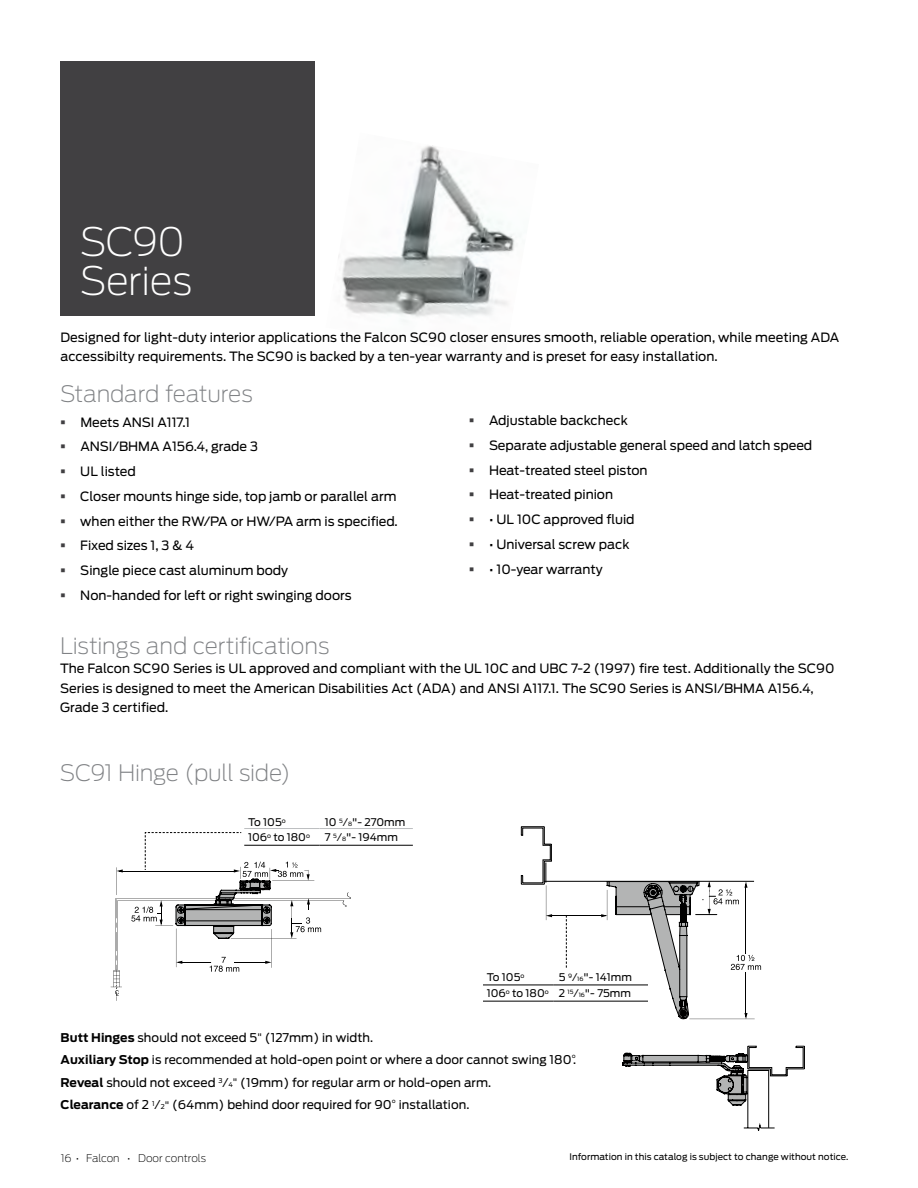
<style>
.page{position:relative;width:918px;height:1188px;background:#fff}
.page>*{position:absolute;margin:0;border:0;box-sizing:border-box;transform-origin:0 0}
.t1{font:200 39px/39px "Antenna";letter-spacing:-.015em;color:#fff}
.t2{font:200 22.5px "Antenna";letter-spacing:-.01em;color:#808285}
.t3{font:12.75px/19.5px "Antenna";color:#000}
.t4{font:12px/22.5px "Antenna";letter-spacing:.005em;color:#000}
.t5{font:10.5px/16.2px "Antenna";color:#000;text-align:right}
.t6{font:200 10.5px "Antenna";color:#000}
.t7{font:9px "Antenna";letter-spacing:.005em;color:#000}
.s1{color:#414042}
.s2{font-size:5.7px}
.s3{font-weight:700}
.s4{font-size:9px}
.s5{font-size:6.6px}
</style>
<div class="page">
<img style="left:338px;top:145px;width:177px;height:177px">
<hr style="left:545px;top:881px;width:209px;height:1px;background:#000">
<hr style="left:551px;top:916px;width:55px;height:1px;background:#000">
<svg style="left:521px;top:827px;width:31px;height:93px"></svg>
<svg style="left:601px;top:880px;width:160px;height:140px"></svg>
<svg style="left:111px;top:832px;width:240px;height:169px"></svg>
<svg style="left:566px;top:915px;width:1px;height:53px"></svg>
<hr style="left:244px;top:828px;width:75px;height:1px;background:#bcbec0">
<hr style="left:319px;top:828px;width:94px;height:1px;background:#bcbec0">
<hr style="left:244px;top:845px;width:75px;height:1px;background:#000">
<hr style="left:319px;top:845px;width:94px;height:1px;background:#000">
<hr style="left:483px;top:985px;width:71px;height:1px;background:#000">
<hr style="left:554px;top:985px;width:94px;height:1px;background:#000">
<hr style="left:483px;top:1001px;width:71px;height:1px;background:#000">
<hr style="left:554px;top:1001px;width:94px;height:1px;background:#000">
<svg style="left:622px;top:1046px;width:183px;height:85px"></svg>
<div style="left:60px;top:62px;width:255px;height:254px;background:#414042"></div>
<h1 class="t1" style="left:80px;top:223px;width:114px">SC90<br>Series</h1>
<p class="t3" style="left:60px;top:327px;width:780px">Designed for light-duty interior applications the Falcon SC90 closer ensures smooth, reliable operation, while meeting ADA accessibilty requirements. The SC90 is backed by a ten-year warranty and is preset for easy installation.</p>
<h2 class="t2" style="left:60px;top:381px;width:194px">Standard features</h2>
<p class="t3" style="left:60px;top:412px;width:132px"><span class="s1">▪</span> Meets ANSI A117.1</p>
<p class="t3" style="left:60px;top:437px;width:200px"><span class="s1">▪</span> ANSI/BHMA A156.4, grade 3</p>
<p class="t3" style="left:60px;top:462px;width:77px"><span class="s1">▪</span> UL listed</p>
<p class="t3" style="left:60px;top:487px;width:338px"><span class="s1">▪</span> Closer mounts hinge side, top jamb or parallel arm</p>
<p class="t3" style="left:60px;top:511px;width:339px"><span class="s1">▪</span> when either the RW/PA or HW/PA arm is specified.</p>
<p class="t3" style="left:60px;top:536px;width:136px"><span class="s1">▪</span> Fixed sizes 1, 3 &amp; 4</p>
<p class="t3" style="left:60px;top:561px;width:230px"><span class="s1">▪</span> Single piece cast aluminum body</p>
<p class="t3" style="left:60px;top:586px;width:293px"><span class="s1">▪</span> Non-handed for left or right swinging doors</p>
<p class="t3" style="left:469px;top:411px;width:160px"><span class="s1">▪</span> Adjustable backcheck</p>
<p class="t3" style="left:469px;top:436px;width:345px"><span class="s1">▪</span> Separate adjustable general speed and latch speed</p>
<p class="t3" style="left:469px;top:460px;width:180px"><span class="s1">▪</span> Heat-treated steel piston</p>
<p class="t3" style="left:469px;top:485px;width:146px"><span class="s1">▪</span> Heat-treated pinion</p>
<p class="t3" style="left:469px;top:510px;width:167px"><span class="s1">▪</span> • UL 10C approved fluid</p>
<p class="t3" style="left:469px;top:535px;width:162px"><span class="s1">▪</span> • Universal screw pack</p>
<p class="t3" style="left:469px;top:559px;width:135px"><span class="s1">▪</span> • 10-year warranty</p>
<h2 class="t2" style="left:60px;top:633px;width:271px">Listings and certifications</h2>
<p class="t3" style="left:60px;top:659px;width:776px">The Falcon SC90 Series is UL approved and compliant with the UL 10C and UBC 7-2 (1997) fire test. Additionally the SC90<br>Series is designed to meet the American Disabilities Act (ADA) and ANSI A117.1. The SC90 Series is ANSI/BHMA A156.4,<br>Grade 3 certified.</p>
<h2 class="t2" style="left:60px;top:760px;width:232px">SC91 Hinge (pull side)</h2>
<p class="t5" style="left:248px;top:815px;width:39px">To 105<sup>o</sup></p>
<p class="t5" style="left:325px;top:815px;width:82px">10 <sup>5</sup>⁄<span class="s2">8</span>"- 270mm</p>
<p class="t5" style="left:248px;top:829px;width:63px">106<sup>o</sup> to 180<sup>o</sup></p>
<p class="t5" style="left:325px;top:829px;width:75px">7 <sup>5</sup>⁄<span class="s2">8</span>"- 194mm</p>
<p class="t5" style="left:487px;top:969px;width:39px">To 105<sup>o</sup></p>
<p class="t5" style="left:487px;top:969px;width:147px">5 <sup>9</sup>⁄<span class="s2">16</span>"- 141mm<br>106<sup>o</sup> to 180<sup>o</sup> 2 <sup>15</sup>⁄<span class="s2">16</span>"- 75mm</p>
<p class="t4" style="left:61px;top:1026px;width:517px"><span class="s3">Butt Hinges</span> should not exceed 5<span class="s4">"</span> (127mm) in width.<br><span class="s3">Auxiliary Stop</span> is recommended at hold-open point or where a door cannot swing 180<sup>°</sup>.<br><span class="s3">Reveal</span> should not exceed <sup>3</sup>⁄<span class="s5">4</span><span class="s4">"</span> (19mm) for regular arm or hold-open arm.<br><span class="s3">Clearance</span> of 2 <sup>1</sup>⁄<span class="s5">2</span><span class="s4">"</span> (64mm) behind door required for 90<sup>°</sup> installation.</p>
<p class="t6" style="left:61px;top:1152px;width:147px">16 • Falcon • Door controls</p>
<p class="t7" style="left:569px;top:1152px;width:281px">Information in this catalog is subject to change without notice.</p>
</div>
